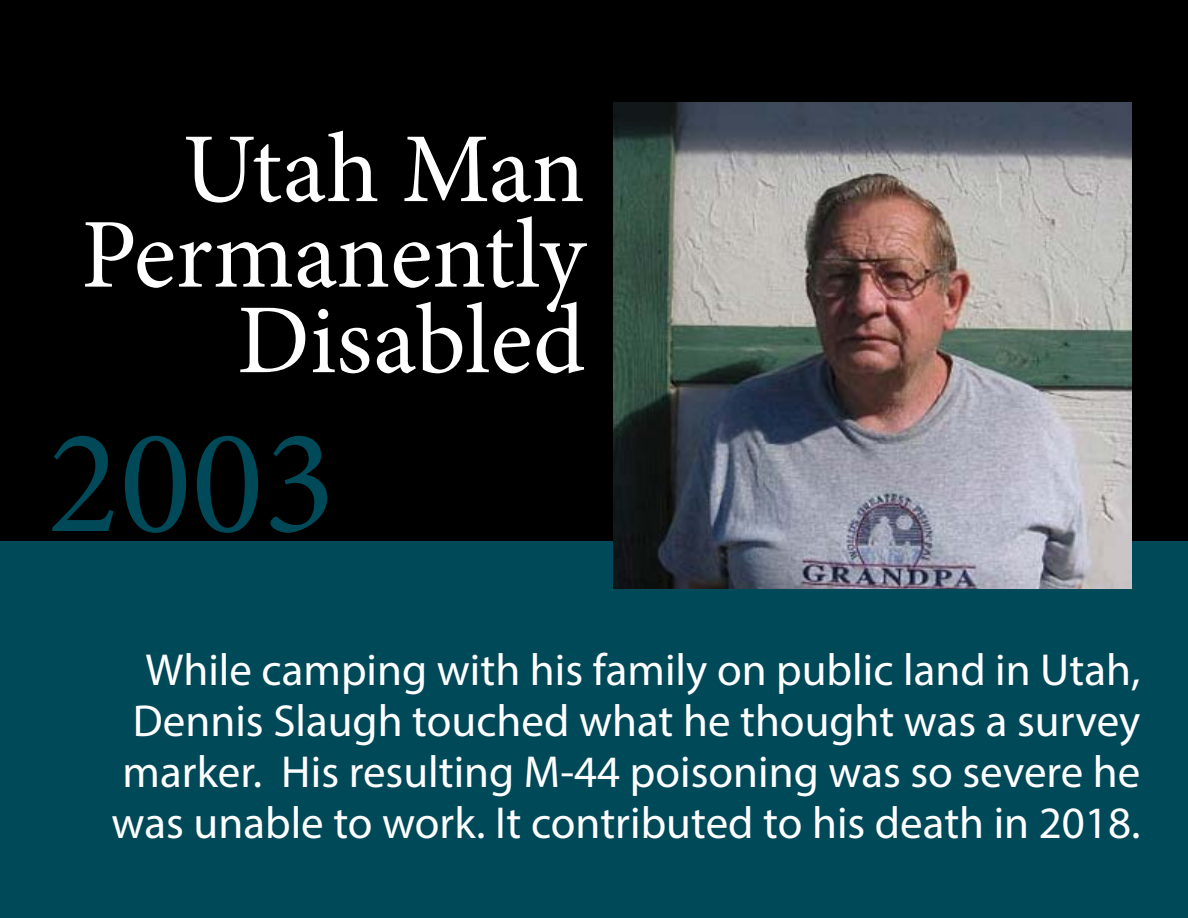
<style>
.page{position:relative;width:1188px;height:918px;background:#fff}
.page>*{position:absolute;margin:0;border:0;box-sizing:border-box;transform-origin:0 0}
.t1{font:150px "Minion Pro";color:#004959}
.t2{font:99px/85.5px "Minion Pro";letter-spacing:-.005em;color:#fff;text-align:right}
.t3{font:45px/51px "Myriad Pro";color:#fff;text-align:right}
</style>
<div class="page">
<div style="left:0;top:0;width:1188px;height:541px;background:#000"></div>
<div style="left:0;top:541px;width:1188px;height:377px;background:#004959"></div>
<img style="left:613px;top:102px;width:519px;height:487px">
<h2 class="t2" style="left:81px;top:127px;width:506px">Utah Man<br>Permanently<br>Disabled</h2>
<h1 class="t1" style="left:48px;top:383px;width:289px">2003</h1>
<p class="t3" style="left:112px;top:644px;width:1030px">While camping with his family on public land in Utah, Dennis Slaugh touched what he thought was a survey marker. His resulting M-44 poisoning was so severe he was unable to work. It contributed to his death in 2018.</p>
</div>
